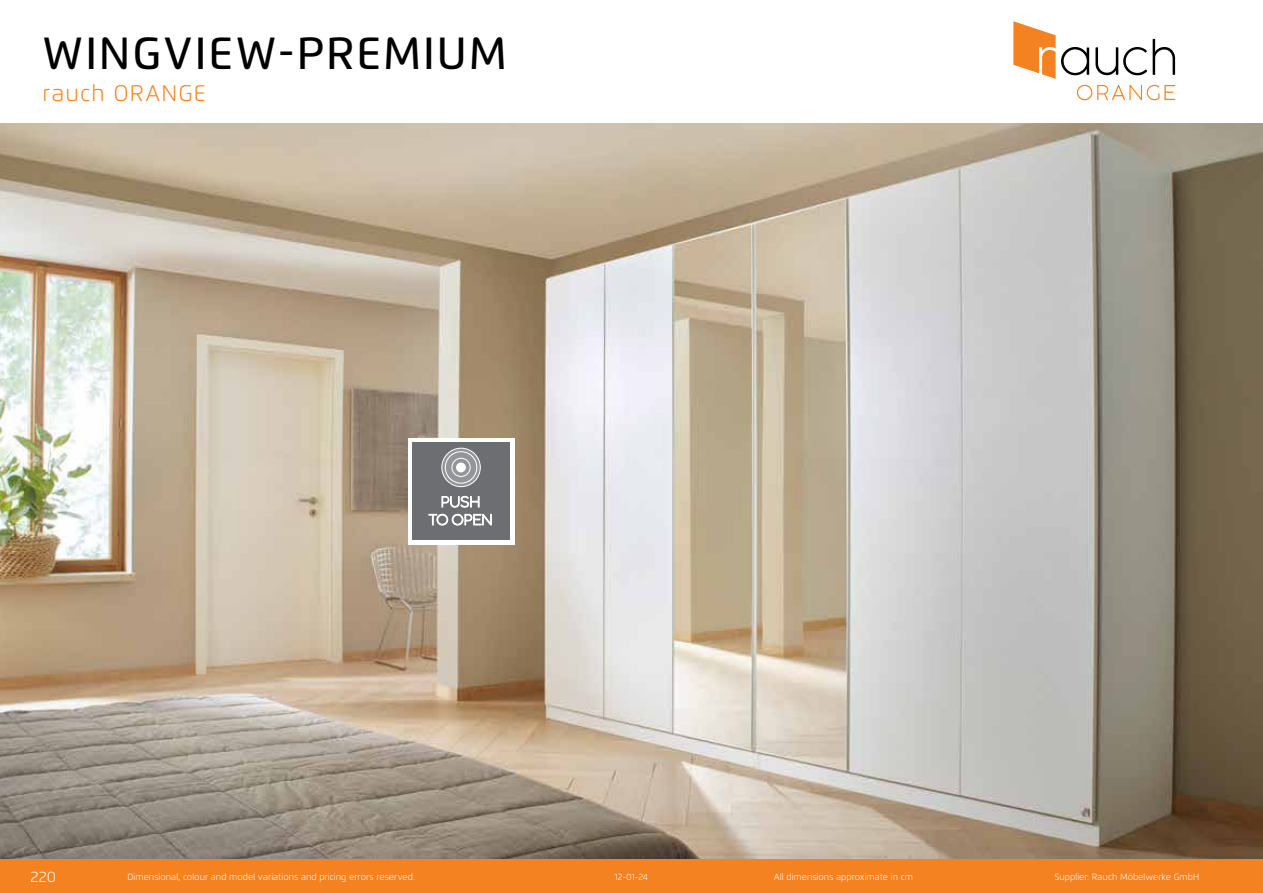
<style>
.page{position:relative;width:1263px;height:893px;background:#fff}
.page>*{position:absolute;margin:0;border:0;box-sizing:border-box;transform-origin:0 0}
.t1{font:500 45px "Flexo";letter-spacing:.045em;color:#000}
.t2{font:300 22.5px "Flexo";letter-spacing:.05em;color:#f58220}
.t3{font:300 15px "Flexo";color:#fff}
.t4{font:300 9px "Flexo";color:#fff}
</style>
<div class="page">
<div style="left:0;top:859px;width:1263px;height:34px;background:#f58220"></div>
<svg style="left:1095px;top:47px;width:52px;height:28px"></svg>
<svg style="left:1153px;top:39px;width:22px;height:36px"></svg>
<svg style="left:1077px;top:85px;width:98px;height:15px"></svg>
<svg style="left:1013px;top:21px;width:76px;height:58px"></svg>
<img style="left:0;top:123px;width:1263px;height:736px">
<div style="left:408px;top:438px;width:106px;height:106px;background:#fff"></div>
<div style="left:412px;top:442px;width:98px;height:98px;background:#6d6e71"></div>
<svg style="left:442px;top:448px;width:38px;height:39px"></svg>
<svg style="left:445px;top:451px;width:32px;height:33px"></svg>
<svg style="left:451px;top:458px;width:20px;height:19px"></svg>
<div style="left:456px;top:463px;width:10px;height:9px;background:#fff;border-radius:50%"></div>
<svg style="left:429px;top:514px;width:63px;height:11px"></svg>
<svg style="left:442px;top:496px;width:37px;height:11px"></svg>
<h1 class="t1" style="left:43px;top:26px;width:466px">WINGVIEW-PREMIUM</h1>
<h2 class="t2" style="left:43px;top:79px;width:165px">rauch ORANGE</h2>
<h3 class="t3" style="left:31px;top:867px;width:27px">220</h3>
<p class="t4" style="left:128px;top:872px;width:289px">Dimensional, colour and model variations and pricing errors reserved.</p>
<p class="t4" style="left:615px;top:872px;width:35px">12-01-24</p>
<p class="t4" style="left:774px;top:872px;width:141px">All dimensions approximate in cm</p>
<p class="t4" style="left:1055px;top:872px;width:146px">Supplier: Rauch Möbelwerke GmbH</p>
</div>
